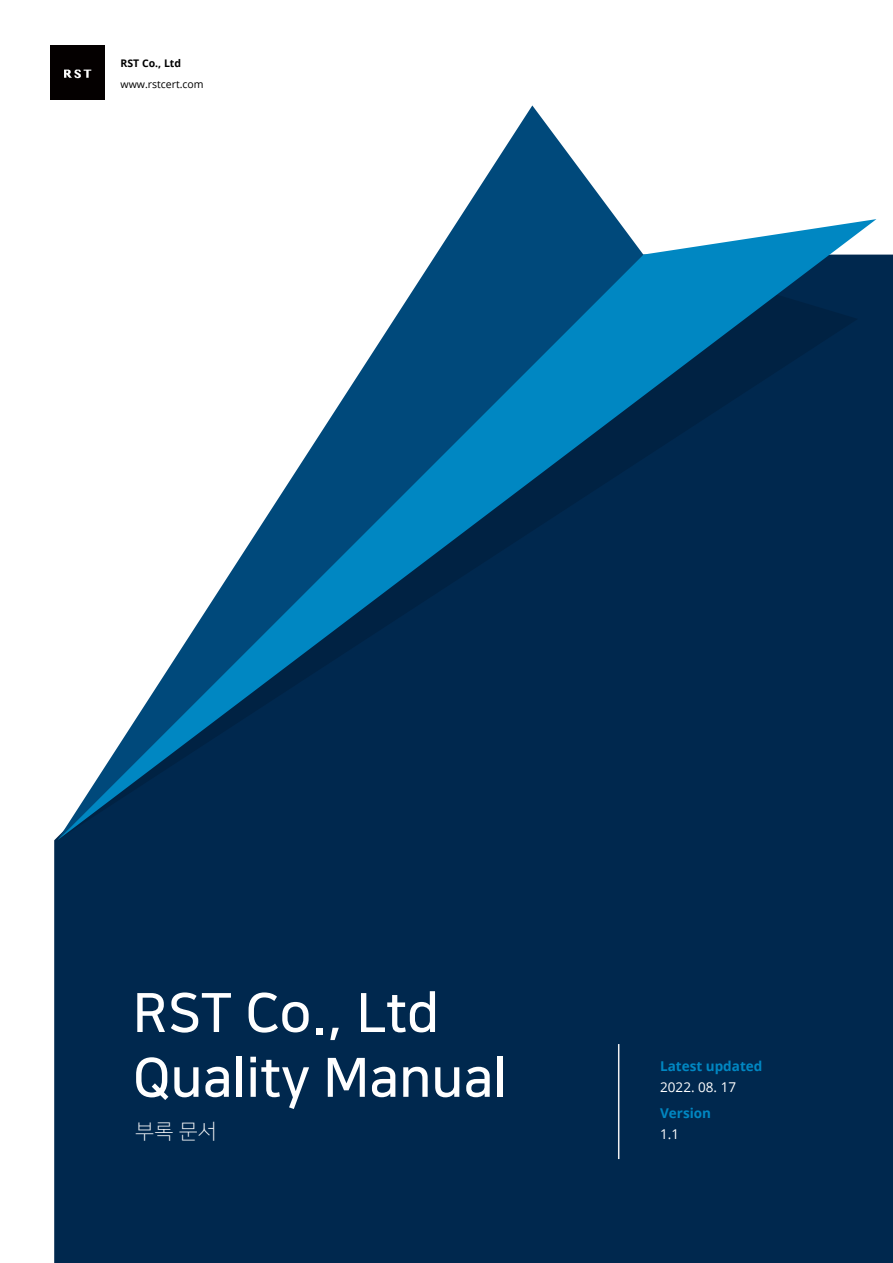
<style>
.page{position:relative;width:893px;height:1263px;background:#fff}
.page>*{position:absolute;margin:0;border:0;box-sizing:border-box;transform-origin:0 0}
.t1{font:54px/64.8px "Nanum Square OTFB";color:#fff}
.t2{font:21px "Nanum Square OTFL";color:#fff}
.t3{font:700 13.5px "Open Sans";color:#0087c2}
.t4{font:13.5px "Open Sans";color:#fff}
.t5{font:10.5px "Open Sans";color:#000}
.t6{font:700 10.5px "Open Sans";color:#000}
</style>
<div class="page">
<div style="left:54px;top:255px;width:839px;height:1008px;background:#00284e"></div>
<svg style="left:459px;top:105px;width:158px;height:114px"></svg>
<svg style="left:57px;top:219px;width:819px;height:621px"></svg>
<hr style="left:618px;top:1044px;width:1px;height:115px;background:#f1f1f2">
<div style="left:51px;top:45px;width:54px;height:55px;background:#040000"></div>
<p class="t6" style="left:121px;top:56px;width:62px">RST Co., Ltd</p>
<p class="t5" style="left:121px;top:77px;width:85px">www.rstcert.com</p>
<p class="t1" style="left:133px;top:982px;width:376px">RST Co., Ltd<br>Quality Manual</p>
<p class="t2" style="left:135px;top:1120px;width:83px">부록 문서</p>
<p class="t3" style="left:660px;top:1056px;width:104px">Latest updated</p>
<p class="t4" style="left:660px;top:1077px;width:77px">2022. 08. 17</p>
<p class="t3" style="left:660px;top:1103px;width:52px">Version</p>
<p class="t4" style="left:660px;top:1124px;width:21px">1.1</p>
</div>
